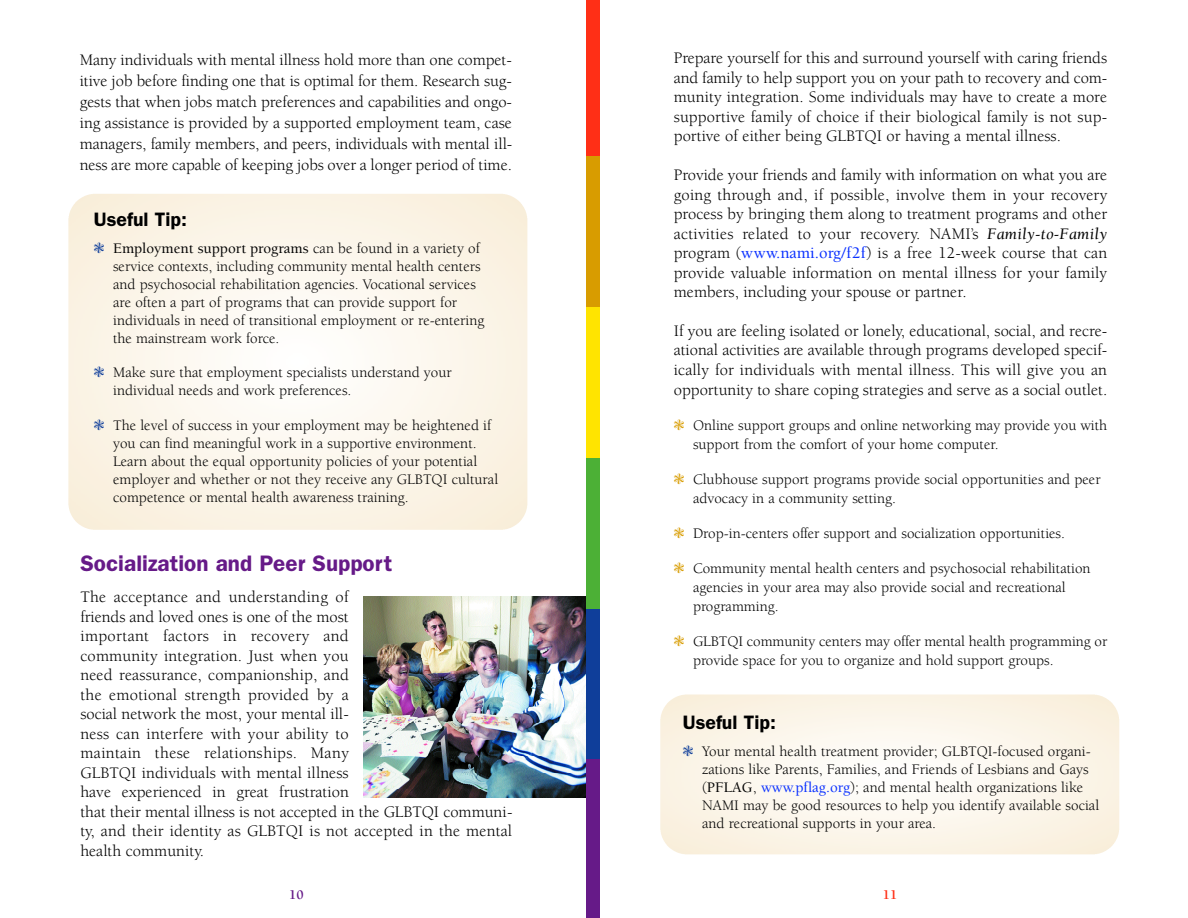
<style>
.page{position:relative;width:1188px;height:918px;background:#fff}
.page>*{position:absolute;margin:0;border:0;box-sizing:border-box;transform-origin:0 0}
.t1{font:600 22.5px "Franklin Gothic";color:#661a88}
.t2{font:600 19.5px "Franklin Gothic";color:#000}
.t3{font:16.5px/19.5px "Berkeley";color:#000;text-align:justify}
.t4{font:15px/18px "Berkeley";color:#000}
.t5{font:700 13.5px "Berkeley";color:#661a88}
.t6{font:700 13.5px "Berkeley";color:#ff2f16}
.s1{color:#0f3e9a}
.s2{font-weight:500}
.s3{font-style:italic}
.s4{font-weight:500;color:#0a31ff}
.s5{color:#d89c00}
</style>
<div class="page">
<img style="left:364px;top:596px;width:222px;height:201px">
<div style="left:593px;top:6px;width:6px;height:151px;background:#ff2f16"></div>
<div style="left:593px;top:156px;width:6px;height:151px;background:#d89c00"></div>
<div style="left:593px;top:307px;width:6px;height:151px;background:#ffe400"></div>
<div style="left:593px;top:458px;width:6px;height:151px;background:#4cb036"></div>
<div style="left:593px;top:609px;width:6px;height:151px;background:#0f3e9a"></div>
<div style="left:593px;top:759px;width:6px;height:151px;background:#661a88"></div>
<svg style="left:593px;top:0;width:6px;height:6px"></svg>
<div style="left:593px;top:910px;width:6px;height:8px;background:#661a88"></div>
<div style="left:586px;top:6px;width:7px;height:151px;background:#ff2f16"></div>
<div style="left:586px;top:156px;width:7px;height:151px;background:#d89c00"></div>
<div style="left:586px;top:307px;width:7px;height:151px;background:#ffe400"></div>
<div style="left:586px;top:458px;width:7px;height:151px;background:#4cb036"></div>
<div style="left:586px;top:609px;width:7px;height:151px;background:#0f3e9a"></div>
<div style="left:586px;top:759px;width:7px;height:151px;background:#661a88"></div>
<div style="left:586px;top:0;width:7px;height:6px;background:#ff2f16"></div>
<div style="left:586px;top:910px;width:7px;height:8px;background:#661a88"></div>
<p class="t3" style="left:80px;top:50px;width:434px;line-height:21px">Many individuals with mental illness hold more than one compet&shy;itive job before finding one that is optimal for them. Research sug&shy;gests that when jobs match preferences and capabilities and ongo&shy;ing assistance is provided by a supported employment team, case managers, family members, and peers, individuals with mental ill&shy;ness are more capable of keeping jobs over a longer period of time.</p>
<p class="t2" style="left:94px;top:212px;width:95px">Useful Tip:</p>
<p class="t4" style="left:113px;top:240px;width:373px;text-indent:-19px"><span class="s1">❃</span> <span class="s2">Employment support programs</span> can be found in a variety of service contexts, including community mental health centers and psychosocial rehabilitation agencies. Vocational services are often a part of programs that can provide support for individuals in need of transitional employment or re-entering the mainstream work force.</p>
<p class="t4" style="left:113px;top:365px;width:340px;text-indent:-19px"><span class="s1">❃</span> Make sure that employment specialists understand your individual needs and work preferences.</p>
<p class="t4" style="left:113px;top:417px;width:387px;text-indent:-19px"><span class="s1">❃</span> The level of success in your employment may be heightened if you can find meaningful work in a supportive environment.<br>Learn about the equal opportunity policies of your potential employer and whether or not they receive any GLBTQI cultural competence or mental health awareness training.</p>
<h1 class="t1" style="left:80px;top:555px;width:313px">Socialization and Peer Support</h1>
<p class="t3" style="left:80px;top:589px;width:434px;text-align:left">The acceptance and understanding of<br>friends and loved ones is one of the most<br>im p o rtant factors in re c o v e ry and<br>community integration. Just when you<br>need reassurance, companionship, and<br>the emotional strength provided by a<br>social network the most, your mental ill-<br>ness can interfere with your ability to<br>maintain these relationships. Many<br>GLBTQI individuals with mental illness<br>have experienced in great fru s tra tio n<br>that their mental illness is not accepted in the GLBTQI communi&shy;ty, and their identity as GLBTQI is not accepted in the mental health community.</p>
<p class="t3" style="left:674px;top:50px;width:435px">Prepare yourself for this and surround yourself with caring friends and family to help support you on your path to recovery and com&shy;munity integration. Some individuals may have to create a more supportive family of choice if their biological family is not sup&shy;portive of either being GLBTQI or having a mental illness.</p>
<p class="t3" style="left:674px;top:167px;width:435px">Provide your friends and family with information on what you are going through and, if possible, involve them in your recovery process by bringing them along to treatment programs and other activities related to your re c o v e ry. NAMI’s <span class="s3">F a m ily -to -F a m ily </span>program (<span class="s4">www.nami.org/f2f</span>) is a free 12-week course that can provide valuable information on mental illness for your family members, including your spouse or partner.</p>
<p class="t3" style="left:674px;top:323px;width:435px">If you are feeling isolated or lonely, educational, social, and recre&shy;ational activities are available through programs developed specif&shy;ically for individuals with mental illness. This will give you an opportunity to share coping strategies and serve as a social outlet.</p>
<p class="t4" style="left:693px;top:417px;width:416px;line-height:18.9px;text-indent:-19px"><span class="s5">❃</span> Online support groups and online networking may provide you with support from the comfort of your home computer.</p>
<p class="t4" style="left:693px;top:471px;width:409px;line-height:18.9px;text-indent:-19px"><span class="s5">❃</span> Clubhouse support programs provide social opportunities and peer advocacy in a community setting.</p>
<p class="t4" style="left:674px;top:525px;width:393px"><span class="s5">❃</span> Drop-in-centers offer support and socialization opportunities.</p>
<p class="t4" style="left:693px;top:560px;width:399px;line-height:18.8px;text-indent:-19px"><span class="s5">❃</span> Community mental health centers and psychosocial rehabilitation agencies in your area may also provide social and recreational programming.</p>
<p class="t4" style="left:693px;top:633px;width:416px;line-height:18.9px;text-indent:-19px"><span class="s5">❃</span> GLBTQI community centers may offer mental health programming or provide space for you to organize and hold support groups.</p>
<p class="t2" style="left:683px;top:716px;width:95px">Useful Tip:</p>
<p class="t4" style="left:702px;top:744px;width:399px;text-indent:-19px"><span class="s1">❃</span> Your mental health treatment provider; GLBTQI-focused organi&shy;zations like Parents, Families, and Friends of Lesbians and Gays (<span class="s2">PFLAG</span>, <span class="s4">www.pflag.org</span>); and mental health organizations like NAMI may be good resources to help you identify available social and recreational supports in your area.</p>
<p class="t5" style="left:289px;top:890px;width:16px">10</p>
<p class="t6" style="left:883px;top:890px;width:16px">11</p>
</div>
